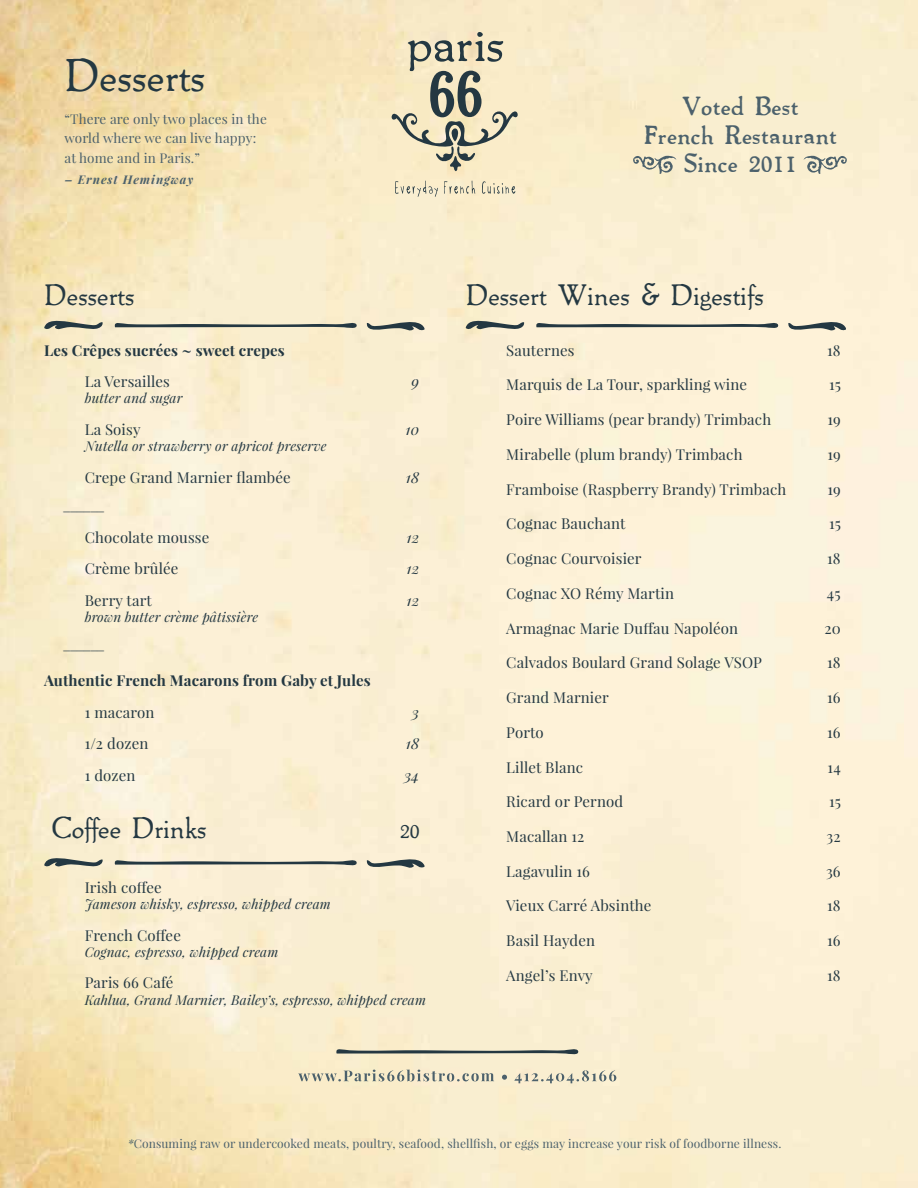
<style>
.page{position:relative;width:918px;height:1188px;background:#fff}
.page>*{position:absolute;margin:0;border:0;box-sizing:border-box;transform-origin:0 0}
.t1{font:42px "Packard Antique";letter-spacing:.01em;color:#243842}
.t2{font:27px "Packard Antique";letter-spacing:.01em;color:#243842}
.t3{font:700 24px/28.8px "Packard Antique";letter-spacing:.01em;color:#4c616c;text-align:center}
.t4{font:19.5px "Packard Antique";color:#243842}
.t5{font:15px/27px "Playfair Display";letter-spacing:.01em;color:#243842}
.t6{font:700 15px "Playfair Display";letter-spacing:.01em;color:#243842}
.t7{font:italic 15px "Playfair Display";letter-spacing:.01em;color:#243842}
.t8{font:italic 13.5px "Playfair Display";letter-spacing:.01em;color:#243842}
.t9{font:13.5px/19.5px "Playfair Display";letter-spacing:.01em;color:#4c616c}
.t10{font:12px "Playfair Display";letter-spacing:.01em;color:#4c616c}
.t11{font:italic 700 12px "Playfair Display";letter-spacing:.08em;color:#4c616c}
.s1{font-style:italic}
</style>
<div class="page">
<img style="left:0;top:0;width:904px;height:1188px">
<svg style="left:391px;top:32px;width:127px;height:139px;background:#cfc7ac"></svg>
<svg style="left:395px;top:181px;width:43px;height:16px"></svg>
<svg style="left:444px;top:181px;width:31px;height:13px"></svg>
<svg style="left:482px;top:181px;width:33px;height:13px"></svg>
<svg style="left:44px;top:320px;width:59px;height:12px"></svg>
<svg style="left:366px;top:317px;width:59px;height:16px"></svg>
<svg style="left:113px;top:320px;width:245px;height:10px;background:#bab8a6"></svg>
<svg style="left:44px;top:857px;width:59px;height:12px"></svg>
<svg style="left:366px;top:854px;width:59px;height:16px"></svg>
<svg style="left:113px;top:858px;width:245px;height:9px;background:#b5b4a6"></svg>
<svg style="left:466px;top:320px;width:59px;height:12px"></svg>
<svg style="left:787px;top:317px;width:59px;height:16px"></svg>
<svg style="left:535px;top:320px;width:245px;height:10px;background:#bdbaab"></svg>
<svg style="left:335px;top:1047px;width:245px;height:9px;background:#b4b2a0"></svg>
<svg style="left:298px;top:1069px;width:318px;height:14px;background:#d5d0b9"></svg>
<svg style="left:633px;top:156px;width:43px;height:18px"></svg>
<svg style="left:804px;top:156px;width:43px;height:18px"></svg>
<h1 class="t1" style="left:64px;top:44px;width:141px">Desserts</h1>
<p class="t9" style="left:64px;top:109px;width:204px">“There are only two places in the world where we can live happy: at home and in Paris.”</p>
<p class="t11" style="left:64px;top:171px;width:130px">– Ernest Hemingway</p>
<h2 class="t2" style="left:44px;top:275px;width:91px">Desserts</h2>
<p class="t6" style="left:44px;top:341px;width:242px">Les Crêpes sucrées ~ sweet crepes</p>
<p class="t5" style="left:85px;top:368px;width:87px">La Versailles</p>
<p class="t7" style="left:412px;top:371px;width:9px">9</p>
<p class="t8" style="left:85px;top:389px;width:99px">butter and sugar</p>
<p class="t5" style="left:85px;top:416px;width:57px">La Soisy</p>
<p class="t7" style="left:405px;top:419px;width:15px">10</p>
<p class="t8" style="left:85px;top:437px;width:243px">Nutella or strawberry or apricot preserve</p>
<p class="t5" style="left:85px;top:463px;width:208px">Crepe Grand Marnier flambée</p>
<p class="t7" style="left:406px;top:467px;width:15px">18</p>
<p class="t5" style="left:85px;top:496px;width:126px;text-indent:-22px">––––––<br>Chocolate mousse</p>
<p class="t7" style="left:406px;top:527px;width:14px">12</p>
<p class="t5" style="left:85px;top:555px;width:95px">Crème brûlée</p>
<p class="t7" style="left:406px;top:558px;width:14px">12</p>
<p class="t5" style="left:85px;top:586px;width:69px">Berry tart</p>
<p class="t7" style="left:406px;top:590px;width:14px">12</p>
<p class="t8" style="left:85px;top:608px;width:175px">brown butter crème pâtissière</p>
<p class="t5" style="left:63px;top:636px;width:44px">––––––</p>
<p class="t6" style="left:44px;top:671px;width:328px">Authentic French Macarons from Gaby et Jules</p>
<p class="t5" style="left:85px;top:699px;width:71px">1 macaron</p>
<p class="t7" style="left:412px;top:702px;width:9px">3</p>
<p class="t5" style="left:85px;top:730px;width:65px">1/2 dozen</p>
<p class="t7" style="left:406px;top:734px;width:15px">18</p>
<p class="t5" style="left:85px;top:762px;width:52px">1 dozen</p>
<p class="t7" style="left:404px;top:765px;width:17px">34</p>
<h2 class="t2" style="left:51px;top:808px;width:156px">Coffee Drinks</h2>
<h3 class="t4" style="left:400px;top:816px;width:21px">20</h3>
<p class="t5" style="left:85px;top:874px;width:79px">Irish coffee</p>
<p class="t8" style="left:85px;top:895px;width:248px">Jameson whisky, espresso, whipped cream</p>
<p class="t5" style="left:85px;top:921px;width:98px">French Coffee</p>
<p class="t8" style="left:85px;top:943px;width:195px">Cognac, espresso, whipped cream</p>
<p class="t5" style="left:85px;top:969px;width:90px">Paris 66 Café</p>
<p class="t8" style="left:85px;top:990px;width:343px">Kahlua, Grand Marnier, Bailey’s, espresso, whipped cream</p>
<h3 class="t3" style="left:644px;top:90px;width:194px">Voted Best<br>French Restaurant<br>Since 2011</h3>
<h2 class="t2" style="left:466px;top:275px;width:299px">Dessert Wines &amp; Digestifs</h2>
<p class="t5" style="left:506px;top:336px;width:70px">Sauternes</p>
<p class="t5" style="left:827px;top:336px;width:15px">18</p>
<p class="t5" style="left:506px;top:371px;width:242px">Marquis de La Tour, sparkling wine</p>
<p class="t5" style="left:829px;top:371px;width:13px">15</p>
<p class="t5" style="left:506px;top:406px;width:266px">Poire Williams (pear brandy) Trimbach</p>
<p class="t5" style="left:827px;top:406px;width:15px">19</p>
<p class="t5" style="left:506px;top:441px;width:238px">Mirabelle (plum brandy) Trimbach</p>
<p class="t5" style="left:827px;top:441px;width:15px">19</p>
<p class="t5" style="left:506px;top:475px;width:282px">Framboise (Raspberry Brandy) Trimbach</p>
<p class="t5" style="left:827px;top:475px;width:15px">19</p>
<p class="t5" style="left:506px;top:510px;width:121px">Cognac Bauchant</p>
<p class="t5" style="left:829px;top:510px;width:13px">15</p>
<p class="t5" style="left:506px;top:545px;width:137px">Cognac Courvoisier</p>
<p class="t5" style="left:827px;top:545px;width:15px">18</p>
<p class="t5" style="left:506px;top:580px;width:169px">Cognac XO Rémy Martin</p>
<p class="t5" style="left:827px;top:580px;width:15px">45</p>
<p class="t5" style="left:506px;top:614px;width:233px">Armagnac Marie Duffau Napoléon</p>
<p class="t5" style="left:824px;top:614px;width:18px">20</p>
<p class="t5" style="left:506px;top:649px;width:257px">Calvados Boulard Grand Solage VSOP</p>
<p class="t5" style="left:827px;top:649px;width:15px">18</p>
<p class="t5" style="left:506px;top:684px;width:104px">Grand Marnier</p>
<p class="t5" style="left:827px;top:684px;width:15px">16</p>
<p class="t5" style="left:506px;top:719px;width:39px">Porto</p>
<p class="t5" style="left:827px;top:719px;width:15px">16</p>
<p class="t5" style="left:506px;top:753px;width:78px">Lillet Blanc</p>
<p class="t5" style="left:828px;top:753px;width:15px">14</p>
<p class="t5" style="left:506px;top:788px;width:119px">Ricard or Pernod</p>
<p class="t5" style="left:829px;top:788px;width:13px">15</p>
<p class="t5" style="left:506px;top:823px;width:80px">Macallan 12</p>
<p class="t5" style="left:827px;top:823px;width:16px">32</p>
<p class="t5" style="left:506px;top:858px;width:85px">Lagavulin 16</p>
<p class="t5" style="left:826px;top:858px;width:16px">36</p>
<p class="t5" style="left:506px;top:892px;width:147px">Vieux Carré Absinthe</p>
<p class="t5" style="left:827px;top:892px;width:15px">18</p>
<p class="t5" style="left:506px;top:927px;width:90px">Basil Hayden</p>
<p class="t5" style="left:827px;top:927px;width:15px">16</p>
<p class="t5" style="left:506px;top:962px;width:88px">Angel’s Envy</p>
<p class="t5" style="left:827px;top:962px;width:15px">18</p>
<p class="t10" style="left:128px;top:1136px;width:655px"><span class="s1">*</span>Consuming raw or undercooked meats, poultry, seafood, shellfish, or eggs may increase your risk of foodborne illness.</p>
</div>
